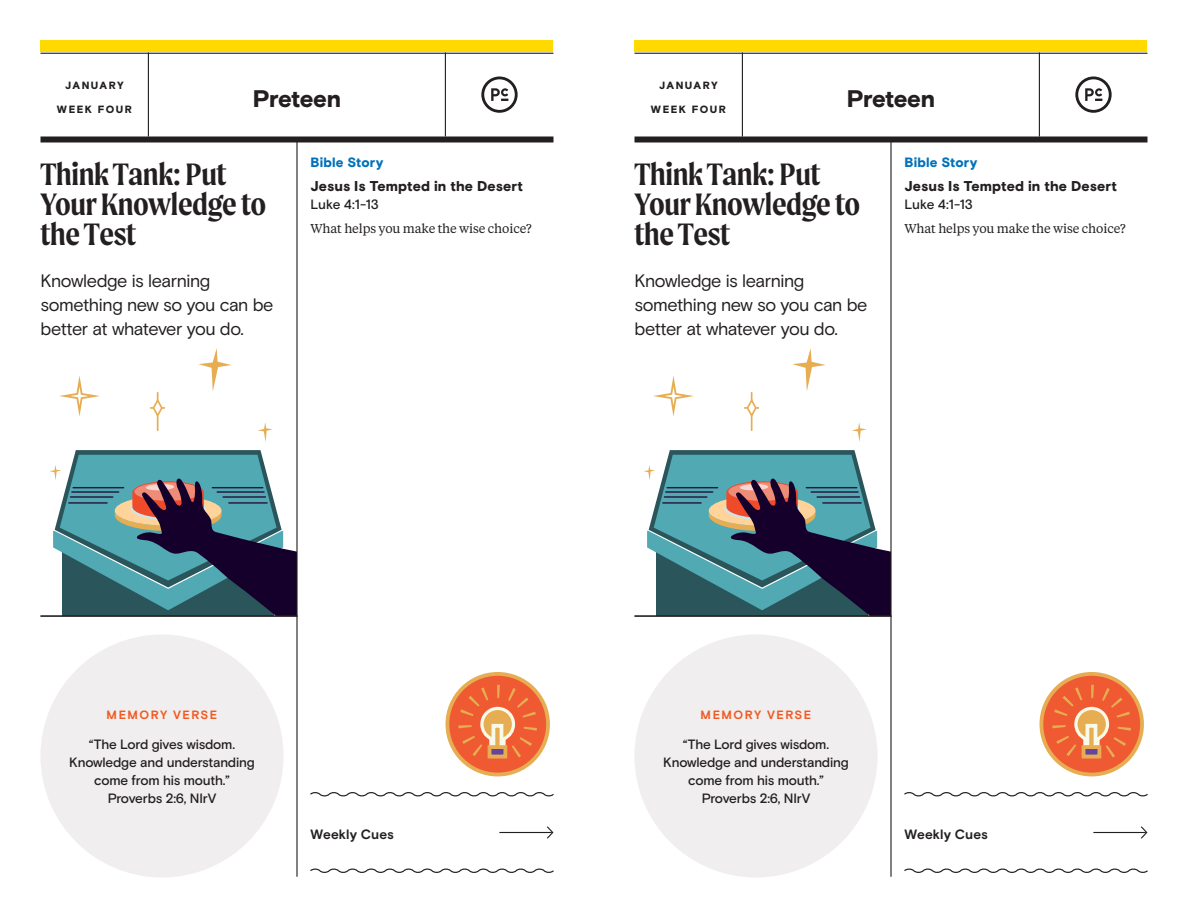
<style>
.page{position:relative;width:1188px;height:918px;background:#fff}
.page>*{position:absolute;margin:0;border:0;box-sizing:border-box;transform-origin:0 0}
.Headline_-_Moret{font:600 33px/30px "Moret";letter-spacing:-.01em;color:#231f20}
.Page_Header_-_Title{font:900 24px "Basis Grotesque";letter-spacing:-.025em;color:#231f20}
.Body_Copy_-_Large__B{font:18px/24px "Basis Grotesque";letter-spacing:-.025em;color:#231f20}
.Bible_Story{font:900 14.25px "Basis Grotesque";letter-spacing:.01em;color:#231f20}
.Memory_Verse{font:500 13.5px/18px "Basis Grotesque";letter-spacing:-.015em;color:#231f20;text-align:center}
.Subhead{font:900 13.5px "Basis Grotesque";letter-spacing:.015em;color:#0071bb}
.Scripture_Reading{font:500 13.5px "Basis Grotesque";letter-spacing:-.005em;color:#231f20}
.Scripture_Reading-2{font:700 13.5px "Basis Grotesque";letter-spacing:.01em;color:#231f20}
.Bible_Lesson_Summary{font:12.75px "Tiempos Text";letter-spacing:-.01em;color:#231f20}
.Memory_Verse-2{font:700 12px "Basis Grotesque";letter-spacing:.125em;color:#f15921}
.Page_Header_-_Month{font:900 10.5px "Basis Grotesque";letter-spacing:.135em;color:#231f20}
</style>
<div class="page">
<hr style="left:157px;top:393px;width:2px;height:37px;background:#e7ad52">
<svg style="left:151px;top:399px;width:13px;height:18px"></svg>
<svg style="left:59px;top:375px;width:41px;height:42px"></svg>
<svg style="left:198px;top:348px;width:34px;height:43px"></svg>
<svg style="left:258px;top:422px;width:15px;height:20px"></svg>
<svg style="left:50px;top:450px;width:246px;height:166px;background:#587d8a"></svg>
<hr style="left:751px;top:393px;width:2px;height:37px;background:#e7ad52">
<svg style="left:745px;top:399px;width:13px;height:18px"></svg>
<svg style="left:653px;top:375px;width:41px;height:42px"></svg>
<svg style="left:792px;top:348px;width:34px;height:43px"></svg>
<svg style="left:852px;top:422px;width:15px;height:20px"></svg>
<svg style="left:644px;top:450px;width:246px;height:166px;background:#587d8a"></svg>
<div style="left:40px;top:40px;width:514px;height:12px;background:#ffd900"></div>
<div style="left:634px;top:40px;width:514px;height:12px;background:#ffd900"></div>
<hr style="left:148px;top:52px;width:1px;height:84px;background:#231f20">
<hr style="left:742px;top:52px;width:1px;height:84px;background:#231f20">
<hr style="left:445px;top:52px;width:1px;height:84px;background:#231f20">
<hr style="left:1039px;top:52px;width:1px;height:84px;background:#231f20">
<hr style="left:40px;top:53px;width:514px;height:1px;background:#231f20">
<hr style="left:634px;top:53px;width:514px;height:1px;background:#231f20">
<div style="left:40px;top:136px;width:514px;height:6px;background:#231f20"></div>
<div style="left:634px;top:136px;width:514px;height:6px;background:#231f20"></div>
<hr style="left:296px;top:142px;width:2px;height:735px;background:#231f20">
<hr style="left:890px;top:142px;width:2px;height:735px;background:#231f20">
<hr style="left:40px;top:616px;width:257px;height:1px;background:#231f20">
<hr style="left:634px;top:616px;width:257px;height:1px;background:#231f20">
<svg style="left:481px;top:77px;width:37px;height:36px"></svg>
<svg style="left:1075px;top:77px;width:37px;height:36px"></svg>
<svg style="left:310px;top:792px;width:244px;height:5px"></svg>
<svg style="left:310px;top:868px;width:244px;height:5px"></svg>
<hr style="left:499px;top:832px;width:53px;height:1px;background:#231f20">
<svg style="left:546px;top:826px;width:8px;height:13px"></svg>
<svg style="left:904px;top:792px;width:244px;height:5px"></svg>
<svg style="left:904px;top:868px;width:244px;height:5px"></svg>
<hr style="left:1093px;top:832px;width:53px;height:1px;background:#231f20">
<svg style="left:1140px;top:826px;width:8px;height:13px"></svg>
<div style="left:40px;top:634px;width:244px;height:244px;background:#f0eeee;border-radius:50%"></div>
<div style="left:634px;top:634px;width:244px;height:244px;background:#f0eeee;border-radius:50%"></div>
<svg style="left:447px;top:674px;width:101px;height:101px;background:#ee6738"></svg>
<div style="left:446px;top:672px;width:104px;height:104px;border:4px solid #e7ad52;border-radius:50%"></div>
<svg style="left:458px;top:685px;width:79px;height:77px;background:#ee7344"></svg>
<div style="left:493px;top:726px;width:8px;height:27px;background:#e7ad52"></div>
<div style="left:492px;top:724px;width:11px;height:31px;border:4px solid #f8f9e7"></div>
<div style="left:490px;top:747px;width:15px;height:9px;background:#63469b"></div>
<div style="left:488px;top:745px;width:19px;height:13px;border:4px solid #e7ad52"></div>
<svg style="left:1041px;top:674px;width:101px;height:101px;background:#ee6738"></svg>
<div style="left:1040px;top:672px;width:104px;height:104px;border:4px solid #e7ad52;border-radius:50%"></div>
<svg style="left:1052px;top:685px;width:79px;height:77px;background:#ee7344"></svg>
<div style="left:1087px;top:726px;width:8px;height:27px;background:#e7ad52"></div>
<div style="left:1086px;top:724px;width:11px;height:31px;border:4px solid #f8f9e7"></div>
<div style="left:1084px;top:747px;width:15px;height:9px;background:#63469b"></div>
<div style="left:1082px;top:745px;width:19px;height:13px;border:4px solid #e7ad52"></div>
<p class="Page_Header_-_Month" style="left:65px;top:79px;width:60px">JANUARY</p>
<p class="Page_Header_-_Month" style="left:57px;top:103px;width:77px">WEEK FOUR</p>
<p class="Page_Header_-_Month" style="left:659px;top:79px;width:60px">JANUARY</p>
<p class="Page_Header_-_Month" style="left:651px;top:103px;width:77px">WEEK FOUR</p>
<p class="Page_Header_-_Title" style="left:253px;top:84px;width:90px">Preteen</p>
<p class="Page_Header_-_Title" style="left:847px;top:84px;width:90px">Preteen</p>
<p class="Headline_-_Moret" style="left:40px;top:158px;width:227px">Think Tank: Put<br>Your Knowledge to the Test</p>
<p class="Body_Copy_-_Large__B" style="left:40px;top:269px;width:235px">Knowledge is learning something new so you can be better at whatever you do.</p>
<p class="Subhead" style="left:310px;top:154px;width:74px">Bible Story</p>
<p class="Bible_Story" style="left:310px;top:177px;width:214px">Jesus Is Tempted in the Desert</p>
<p class="Scripture_Reading" style="left:310px;top:196px;width:70px">Luke 4:1-13</p>
<p class="Bible_Lesson_Summary" style="left:310px;top:219px;width:223px">What helps you make the wise choice?</p>
<p class="Headline_-_Moret" style="left:634px;top:158px;width:227px">Think Tank: Put<br>Your Knowledge to the Test</p>
<p class="Body_Copy_-_Large__B" style="left:634px;top:269px;width:235px">Knowledge is learning something new so you can be better at whatever you do.</p>
<p class="Subhead" style="left:904px;top:154px;width:74px">Bible Story</p>
<p class="Bible_Story" style="left:904px;top:177px;width:214px">Jesus Is Tempted in the Desert</p>
<p class="Scripture_Reading" style="left:904px;top:196px;width:70px">Luke 4:1-13</p>
<p class="Bible_Lesson_Summary" style="left:904px;top:219px;width:223px">What helps you make the wise choice?</p>
<p class="Memory_Verse-2" style="left:107px;top:707px;width:112px">MEMORY VERSE</p>
<p class="Memory_Verse" style="left:69px;top:735px;width:187px">“The Lord gives wisdom.<br>Knowledge and understanding come from his mouth.”</p>
<p class="Memory_Verse" style="left:108px;top:789px;width:110px">Proverbs 2:6, NIrV</p>
<p class="Memory_Verse-2" style="left:701px;top:707px;width:112px">MEMORY VERSE</p>
<p class="Memory_Verse" style="left:663px;top:735px;width:187px">“The Lord gives wisdom.<br>Knowledge and understanding come from his mouth.”</p>
<p class="Memory_Verse" style="left:702px;top:789px;width:110px">Proverbs 2:6, NIrV</p>
<p class="Scripture_Reading-2" style="left:310px;top:826px;width:85px">Weekly Cues</p>
<p class="Scripture_Reading-2" style="left:904px;top:826px;width:85px">Weekly Cues</p>
</div>
